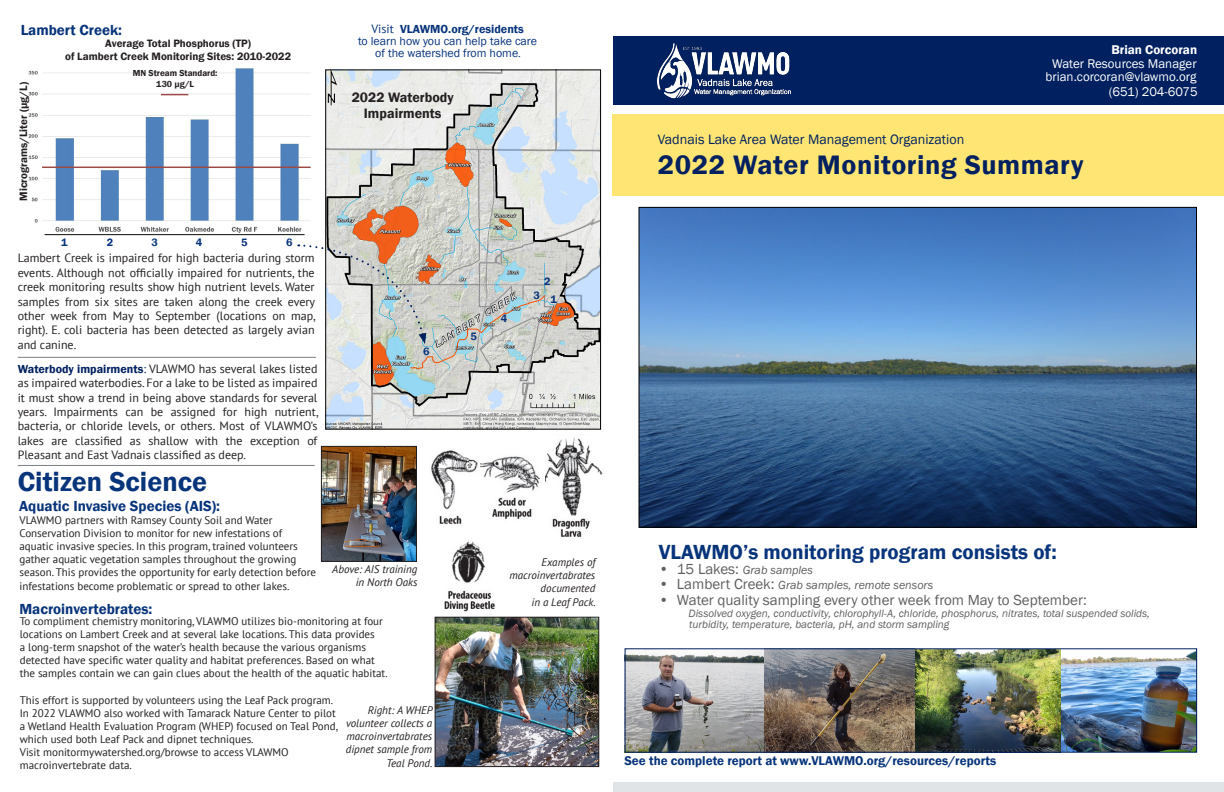
<style>
.page{position:relative;width:1224px;height:792px;background:#fff}
.page>*{position:absolute;margin:0;border:0;box-sizing:border-box;transform-origin:0 0}
.t1{font:600 28px "Franklin Gothic";color:#08347b}
.t2{font:600 27.4px "Franklin Gothic";letter-spacing:.02em;color:#00205f}
.t3{font:600 21px "Franklin Gothic";color:#08347b}
.t4{font:600 15px "Franklin Gothic";color:#08347b}
.t5{font:15px "Franklin Gothic";color:#5f5f62}
.t6{font:14px "Franklin Gothic";color:#00205f}
.t7{font:600 14px "Franklin Gothic";color:#241f21}
.t8{font:13px "Franklin Gothic";color:#fff}
.t9{font:600 13px "Franklin Gothic";color:#08347b}
.t10{font:600 13px "Franklin Gothic";color:#fff}
.t11{font:12px/14.4px "PT Sans";color:#231f20;text-align:justify}
.t12{font:italic 12px "Franklin Gothic";color:#5f5f62}
.t13{font:12px "Franklin Gothic";color:#08347b}
.t14{font:600 12px "Franklin Gothic";color:#08347b}
.t15{font:11px/13.2px "PT Sans";color:#231f20}
.t16{font:italic 11px/13.2px "PT Sans";color:#241f21;text-align:right}
.t17{font:italic 11px "Franklin Gothic";color:#5f5f62}
.t18{font:600 11px "Franklin Gothic";color:#241f21}
.t19{font:600 11px "Franklin Gothic";color:#08347b}
.t20{font:600 9px "Franklin Gothic";color:#241f21}
.s1{font-family:"PT Sans";font-weight:400}
.s2{font-family:"PT Sans"}
.s3{font-family:"Franklin Gothic";font-weight:600;color:#00205f}
.s4{color:#00205f}
.s5{font-style:normal;font-size:15px}
</style>
<div class="page">
<div style="left:613px;top:783px;width:611px;height:9px;background:#e1e4e7"></div>
<img style="left:915px;top:650px;width:280px;height:101px">
<div style="left:613px;top:36px;width:611px;height:69px;background:#00205f"></div>
<div style="left:612px;top:114px;width:612px;height:82px;background:#ffe674"></div>
<img style="left:658px;top:44px;width:133px;height:55px">
<img style="left:28px;top:68px;width:282px;height:165px">
<img style="left:624px;top:648px;width:291px;height:105px">
<div style="left:625px;top:648px;width:572px;height:105px;border:1px solid #00205f"></div>
<img style="left:327px;top:71px;width:272px;height:357px">
<div style="left:325px;top:69px;width:276px;height:361px;border:1px solid #000"></div>
<hr style="left:18px;top:465px;width:297px;height:1px;background:#7c7f82">
<hr style="left:42px;top:167px;width:269px;height:1px;background:#9c4948">
<svg style="left:161px;top:94px;width:27px;height:1px"></svg>
<hr style="left:18px;top:357px;width:298px;height:1px;background:#7c7f82">
<svg style="left:298px;top:244px;width:128px;height:100px"></svg>
<hr style="left:45px;top:234px;width:260px;height:1px;background:#090a09">
<img style="left:545px;top:437px;width:58px;height:100px">
<img style="left:480px;top:456px;width:60px;height:63px">
<img style="left:431px;top:450px;width:47px;height:74px">
<img style="left:438px;top:541px;width:66px;height:76px">
<div style="left:539px;top:486px;width:17px;height:15px;background:#fff"></div>
<div style="left:503px;top:556px;width:14px;height:33px;background:#fff"></div>
<div style="left:496px;top:558px;width:9px;height:52px;background:#fff"></div>
<img style="left:437px;top:619px;width:160px;height:146px">
<div style="left:435px;top:617px;width:164px;height:150px;border:1px solid #241f21"></div>
<img style="left:323px;top:448px;width:92px;height:112px">
<div style="left:321px;top:446px;width:96px;height:116px;border:1px solid #231f20"></div>
<img style="left:640px;top:209px;width:555px;height:317px">
<p class="t4" style="left:21px;top:21px;width:103px">Lambert Creek:</p>
<p class="t14" style="left:371px;top:22px;width:154px"><span class="s1">Visit</span> VLAWMO.org/residents</p>
<p class="t13" style="left:358px;top:34px;width:181px">to learn how you can help take care</p>
<p class="t13" style="left:375px;top:46px;width:147px">of the watershed from home<span class="s2">.</span></p>
<p class="t18" style="left:105px;top:37px;width:147px">Average Total Phosphorus (TP)</p>
<p class="t18" style="left:65px;top:50px;width:228px">of Lambert Creek Monitoring Sites: 2010-2022</p>
<p class="t20" style="left:133px;top:67px;width:86px">MN Stream Standard:</p>
<p class="t20" style="left:156px;top:78px;width:39px">130 µg/L</p>
<p class="t18" style="left:17px;top:201px;width:120px;rotate:-90deg">Micrograms/Liter (µg/L)</p>
<p class="t7" style="left:352px;top:88px;width:103px">2022 Waterbody</p>
<p class="t7" style="left:364px;top:105px;width:79px">Impairments</p>
<p class="t19" style="left:61px;top:236px;width:8px">1</p>
<p class="t19" style="left:107px;top:236px;width:8px">2</p>
<p class="t19" style="left:152px;top:236px;width:8px">3</p>
<p class="t19" style="left:196px;top:236px;width:8px">4</p>
<p class="t19" style="left:241px;top:236px;width:8px">5</p>
<p class="t19" style="left:286px;top:236px;width:8px">6</p>
<p class="t11" style="left:18px;top:251px;width:299px">Lambert Creek is impaired for high bacteria during storm events. Although not officially impaired for nutrients, the creek monitoring results show high nutrient levels. Water samples from six sites are taken along the creek every other week from May to September (locations on map, right). E. coli bacteria has been detected as largely avian and canine.</p>
<p class="t11" style="left:18px;top:361px;width:302px"><span class="s3">Waterbody impairments</span><span class="s4">:</span> VLAWMO has several lakes listed as impaired waterbodies. For a lake to be listed as impaired it must show a trend in being above standards for several years. Impairments can be assigned for high nutrient, bacteria, or chloride levels, or others. Most of VLAWMO’s lakes are classified as shallow with the exception of Pleasant and East Vadnais classified as deep.</p>
<p class="t1" style="left:18px;top:465px;width:191px">Citizen Science</p>
<p class="t4" style="left:19px;top:496px;width:202px">Aquatic Invasive Species (AIS):</p>
<p class="t15" style="left:20px;top:513px;width:298px">VLAWMO partners with Ramsey County Soil and Water Conservation Division to monitor for new infestations of aquatic invasive species. In this program, trained volunteers gather aquatic vegetation samples throughout the growing season. This provides the opportunity for early detection before infestations become problematic or spread to other lakes.</p>
<p class="t4" style="left:19px;top:599px;width:135px">Macroinvertebrates:</p>
<p class="t19" style="left:423px;top:344px;width:8px">6</p>
<p class="t16" style="left:332px;top:563px;width:87px">Above: AIS training in North Oaks</p>
<p class="t15" style="left:20px;top:614px;width:370px">To compliment chemistry monitoring, VLAWMO utilizes bio-monitoring at four locations on Lambert Creek and at several lake locations. This data provides<br>a long-term snapshot of the water’s health because the various organisms detected have specific water quality and habitat preferences. Based on what the samples contain we can gain clues about the health of the aquatic habitat.</p>
<p class="t15" style="left:20px;top:693px;width:320px">This effort is supported by volunteers using the Leaf Pack program.<br>In 2022 VLAWMO also worked with Tamarack Nature Center to pilot a Wetland Health Evaluation Program (WHEP) focused on Teal Pond, which used both Leaf Pack and dipnet techniques.</p>
<p class="t15" style="left:20px;top:745px;width:271px">Visit monitormywatershed.org/browse to access VLAWMO macroinvertebrate data.</p>
<p class="t16" style="left:346px;top:703px;width:88px">Right: A WHEP volunteer collects a macroinvertabrates dipnet sample from<br>Teal Pond.</p>
<p class="t19" style="left:471px;top:329px;width:8px">5</p>
<p class="t19" style="left:501px;top:312px;width:8px">4</p>
<p class="t19" style="left:544px;top:274px;width:8px">2</p>
<p class="t19" style="left:534px;top:289px;width:8px">3</p>
<p class="t19" style="left:550px;top:292px;width:8px">1</p>
<p class="t16" style="left:509px;top:555px;width:88px">Examples of macroinvertabrates</p>
<p class="t16" style="left:541px;top:582px;width:56px">documented</p>
<p class="t16" style="left:532px;top:595px;width:66px">in a Leaf Pack.</p>
<p class="t10" style="left:1111px;top:42px;width:87px">Brian Corcoran</p>
<p class="t8" style="left:1052px;top:56px;width:146px">Water Resources Manager</p>
<p class="t8" style="left:1046px;top:69px;width:153px">brian.corcoran@vlawmo.org</p>
<p class="t6" style="left:658px;top:130px;width:308px">Vadnais Lake Area Water Management Organization</p>
<p class="t2" style="left:658px;top:148px;width:427px">2022 Water Monitoring Summary</p>
<p class="t8" style="left:1109px;top:84px;width:90px">(651) 204-6075</p>
<p class="t3" style="left:659px;top:539px;width:399px">VLAWMO’s monitoring program consists of:</p>
<p class="t12" style="left:659px;top:563px;width:156px"><span class="s5">• 15 Lakes:</span> Grab samples</p>
<p class="t12" style="left:659px;top:578px;width:276px"><span class="s5">• Lambert Creek:</span> Grab samples, remote sensors</p>
<p class="t5" style="left:659px;top:591px;width:429px">• Water quality sampling every other week from May to September:</p>
<p class="t17" style="left:689px;top:607px;width:463px">Dissolved oxygen, conductivity, chlorophyll-A, chloride, phosphorus, nitrates, total suspended solids,</p>
<p class="t17" style="left:689px;top:618px;width:262px">turbidity, temperature, bacteria, pH, and storm sampling</p>
<p class="t9" style="left:624px;top:752px;width:373px">See the complete report at www.VLAWMO.org/resources/reports</p>
</div>
